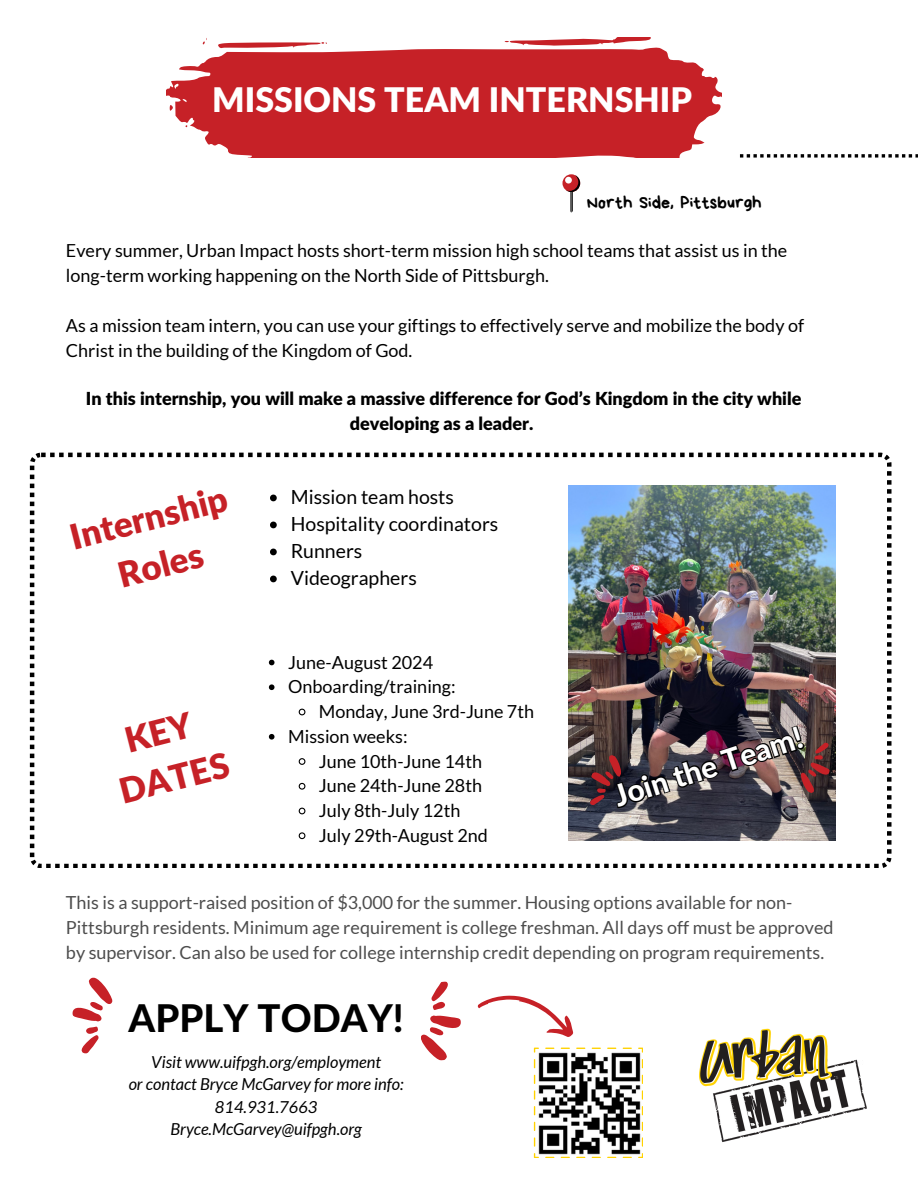
<style>
.page{position:relative;width:918px;height:1188px;background:#fff}
.page>*{position:absolute;margin:0;border:0;box-sizing:border-box;transform-origin:0 0}
.t1{font:800 38.25px "Lato Latin";color:#000}
.t2{font:900 34.95px/48.3px "Lato Latin";color:#c62127;text-align:center}
.t3{font:900 33.9px "Lato Latin";color:#fff}
.t4{font:800 30px "Lato Latin";color:#fff}
.t5{font:19.5px "Lato";color:#000}
.t6{font:18px/25px "Lato";color:#000}
.t7{font:18px/24.8px "Lato";color:#4d4d4d}
.t8{font:900 18px/24.8px "Lato Latin";color:#000;text-align:center}
.t9{font:18px "Bryndan Write";color:#000}
.t10{font:italic 16.5px "Lato";color:#000}
</style>
<div class="page">
<img style="left:699px;top:1028px;width:168px;height:114px">
<svg style="left:562px;top:174px;width:18px;height:18px"></svg>
<svg style="left:566px;top:175px;width:14px;height:38px"></svg>
<div style="left:565px;top:177px;width:7px;height:7px;background:#fff;border-radius:50%"></div>
<svg style="left:72px;top:978px;width:40px;height:75px"></svg>
<svg style="left:421px;top:981px;width:40px;height:80px"></svg>
<img style="left:538px;top:1052px;width:105px;height:105px">
<svg style="left:638px;top:1153px;width:5px;height:5px"></svg>
<svg style="left:534px;top:1153px;width:5px;height:5px"></svg>
<svg style="left:477px;top:995px;width:108px;height:58px"></svg>
<svg style="left:638px;top:1048px;width:5px;height:5px"></svg>
<svg style="left:167px;top:38px;width:554px;height:119px;fill:#c62127"></svg>
<svg style="left:30px;top:453px;width:862px;height:415px"></svg>
<img style="left:569px;top:485px;width:266px;height:356px">
<svg style="left:269px;top:660px;width:6px;height:5px"></svg>
<svg style="left:269px;top:684px;width:6px;height:6px"></svg>
<svg style="left:298px;top:708px;width:8px;height:8px"></svg>
<svg style="left:269px;top:734px;width:6px;height:6px"></svg>
<svg style="left:298px;top:757px;width:8px;height:9px"></svg>
<svg style="left:298px;top:782px;width:8px;height:8px"></svg>
<svg style="left:298px;top:807px;width:8px;height:8px"></svg>
<svg style="left:298px;top:832px;width:8px;height:8px"></svg>
<svg style="left:270px;top:495px;width:7px;height:6px"></svg>
<svg style="left:270px;top:522px;width:7px;height:6px"></svg>
<svg style="left:270px;top:549px;width:7px;height:6px"></svg>
<svg style="left:270px;top:576px;width:7px;height:6px"></svg>
<img style="left:583px;top:723px;width:252px;height:88px">
<svg style="left:740px;top:154px;width:178px;height:4px"></svg>
<svg style="left:125px;top:711px;width:70px;height:41px"></svg>
<p class="t3" style="left:212px;top:85px;width:481px">MISSIONS TEAM INTERNSHIP</p>
<p class="t9" style="left:587px;top:194px;width:176px">North Side, Pittsburgh</p>
<p class="t6" style="left:66px;top:237px;width:723px">Every summer, Urban Impact hosts short-term mission high school teams that assist us in the long-term working happening on the North Side of Pittsburgh.</p>
<p class="t6" style="left:66px;top:312px;width:740px">As a mission team intern, you can use your giftings to effectively serve and mobilize the body of<br>Christ in the building of the Kingdom of God.</p>
<p class="t8" style="left:86px;top:387px;width:717px">In this internship, you will make a massive difference for God’s Kingdom in the city while developing as a leader.</p>
<p class="t2" style="left:65px;top:516px;width:162px;rotate:-14deg">Internship<br>Roles</p>
<p class="t2" style="left:115px;top:770px;width:113px;rotate:-14deg">DATES</p>
<p class="t5" style="left:291px;top:484px;width:165px">Mission team hosts</p>
<p class="t5" style="left:291px;top:511px;width:209px">Hospitality coordinators</p>
<p class="t5" style="left:291px;top:538px;width:73px">Runners</p>
<p class="t5" style="left:291px;top:565px;width:128px">Videographers</p>
<p class="t6" style="left:288px;top:649px;width:146px">June-August 2024</p>
<p class="t6" style="left:288px;top:674px;width:169px">Onboarding/training:</p>
<p class="t6" style="left:319px;top:699px;width:217px">Monday, June 3rd-June 7th</p>
<p class="t6" style="left:288px;top:723px;width:121px">Mission weeks:</p>
<p class="t6" style="left:319px;top:748px;width:165px">June 10th-June 14th</p>
<p class="t6" style="left:319px;top:773px;width:165px">June 24th-June 28th</p>
<p class="t6" style="left:319px;top:798px;width:143px">July 8th-July 12th</p>
<p class="t6" style="left:319px;top:822px;width:171px">July 29th-August 2nd</p>
<p class="t4" style="left:611px;top:784px;width:198px;rotate:-18deg">Join the Team!</p>
<p class="t7" style="left:66px;top:890px;width:769px">This is a support-raised position of $3,000 for the summer. Housing options available for non-<br>Pittsburgh residents. Minimum age requirement is college freshman. All days off must be approved by supervisor. Can also be used for college internship credit depending on program requirements.</p>
<p class="t1" style="left:129px;top:1001px;width:277px">APPLY TODAY!</p>
<p class="t10" style="left:151px;top:1051px;width:231px">Visit www.uifpgh.org/employment</p>
<p class="t10" style="left:129px;top:1074px;width:276px">or contact Bryce McGarvey for more info:</p>
<p class="t10" style="left:215px;top:1096px;width:104px">814.931.7663</p>
<p class="t10" style="left:170px;top:1119px;width:193px">Bryce.McGarvey@uifpgh.org</p>
</div>
